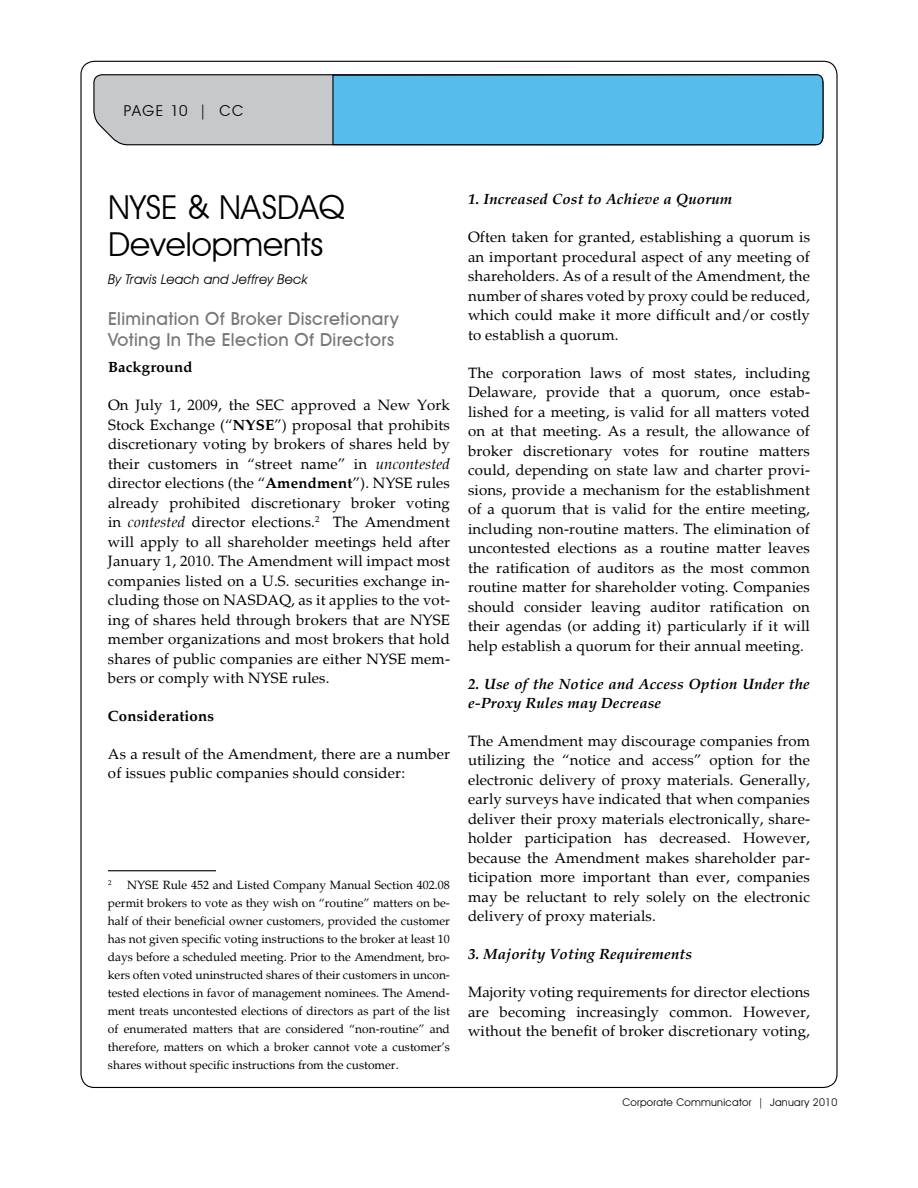
<style>
.page{position:relative;width:918px;height:1188px;background:#fff}
.page>*{position:absolute;margin:0;border:0;box-sizing:border-box;transform-origin:0 0}
.t1{font:33px/37.5px "Avant Garde IT Cby BT";color:#000}
.t2{font:500 18px/21px "Avant Garde IT Cby BT";letter-spacing:.02em;color:#77787b}
.t3{font:15px/19.5px "Palatino";letter-spacing:.01em;color:#000;text-align:justify}
.t4{font:italic 700 15px/19.5px "Palatino";letter-spacing:.01em;color:#000}
.t5{font:700 15px "Palatino";letter-spacing:.01em;color:#000}
.t6{font:15px "Avant Garde IT Cby BT";letter-spacing:.1em;color:#000}
.t7{font:italic 13.5px "Avant Garde IT Cby BT";letter-spacing:.015em;color:#000}
.t8{font:12px/18px "Palatino";color:#000;text-align:justify}
.t9{font:10.5px "Avant Garde IT Cby BT";letter-spacing:.025em;color:#000}
.t10{font:7.05px "Palatino";color:#000}
.s1{font-weight:700}
.s2{font-style:italic}
</style>
<div class="page">
<svg style="left:93px;top:74px;width:239px;height:72px;background:#c0c2c4"></svg>
<div style="left:332px;top:74px;width:492px;height:72px;background:#55bceb"></div>
<hr style="left:108px;top:870px;width:108px;height:1px;background:#000">
<p class="t6" style="left:124px;top:101px;width:121px">PAGE 10 | CC</p>
<h1 class="t1" style="left:108px;top:188px;width:238px">NYSE &amp; NASDAQ<br>Developments</h1>
<p class="t7" style="left:108px;top:271px;width:201px">By Travis Leach and Jeffrey Beck</p>
<p class="t2" style="left:108px;top:308px;width:293px">Elimination Of Broker Discretionary<br>Voting In The Election Of Directors</p>
<p class="t5" style="left:108px;top:358px;width:86px">Background</p>
<p class="t3" style="left:108px;top:396px;width:344px">On July 1, 2009, the SEC approved a New York Stock Exchange (“<span class="s1">NYSE</span>”) proposal that prohibits discretionary voting by brokers of shares held by their customers in “street name” in <span class="s2">uncontested </span>director elections (the “<span class="s1">Amendment</span>”). NYSE rules already prohibited discretionary broker voting in <span class="s2">contested</span> director elections.<sup>2</sup> The Amendment will apply to all shareholder meetings held after January 1, 2010. The Amendment will impact most companies listed on a U.S. securities exchange in&shy;cluding those on NASDAQ, as it applies to the vot&shy;ing of shares held through brokers that are NYSE member organizations and most brokers that hold shares of public companies are either NYSE mem&shy;bers or comply with NYSE rules.</p>
<p class="t5" style="left:108px;top:707px;width:108px">Considerations</p>
<p class="t3" style="left:108px;top:744px;width:343px">As a result of the Amendment, there are a number of issues public companies should consider:</p>
<p class="t10" style="left:108px;top:878px;width:5px">2</p>
<p class="t8" style="left:108px;top:876px;width:344px;text-indent:19px">NYSE Rule 452 and Listed Company Manual Section 402.08 permit brokers to vote as they wish on “routine” matters on be&shy;half of their beneficial owner customers, provided the customer has not given specific voting instructions to the broker at least 10 days before a scheduled meeting. Prior to the Amendment, bro&shy;kers often voted uninstructed shares of their customers in uncon&shy;tested elections in favor of management nominees. The Amend&shy;ment treats uncontested elections of directors as part of the list of enumerated matters that are considered “non-routine” and therefore, matters on which a broker cannot vote a customer’s shares without specific instructions from the customer.</p>
<p class="t4" style="left:468px;top:190px;width:266px">1. Increased Cost to Achieve a Quorum</p>
<p class="t3" style="left:468px;top:228px;width:344px">Often taken for granted, establishing a quorum is an important procedural aspect of any meeting of shareholders. As of a result of the Amendment, the number of shares voted by proxy could be reduced, which could make it more difficult and/or costly to establish a quorum.</p>
<p class="t3" style="left:468px;top:363px;width:344px">The corporation laws of most states, including Delaware, provide that a quorum, once estab&shy;lished for a meeting, is valid for all matters voted on at that meeting. As a result, the allowance of broker discretionary votes for routine matters could, depending on state law and charter provi&shy;sions, provide a mechanism for the establishment of a quorum that is valid for the entire meeting, including non-routine matters. The elimination of uncontested elections as a routine matter leaves the ratification of auditors as the most common routine matter for shareholder voting. Companies should consider leaving auditor ratification on their agendas (or adding it) particularly if it will help establish a quorum for their annual meeting.</p>
<p class="t4" style="left:468px;top:674px;width:343px">2. Use of the Notice and Access Option Under the e-Proxy Rules may Decrease</p>
<p class="t3" style="left:468px;top:731px;width:344px">The Amendment may discourage companies from utilizing the “notice and access” option for the electronic delivery of proxy materials. Generally, early surveys have indicated that when companies deliver their proxy materials electronically, share&shy;holder participation has decreased. However, because the Amendment makes shareholder par&shy;ticipation more important than ever, companies may be reluctant to rely solely on the electronic delivery of proxy materials.</p>
<p class="t4" style="left:468px;top:945px;width:226px">3. Majority Voting Requirements</p>
<p class="t3" style="left:468px;top:983px;width:344px">Majority voting requirements for director elections are becoming increasingly common. However, without the benefit of broker discretionary voting,</p>
<p class="t9" style="left:622px;top:1096px;width:217px">Corporate Communicator | January 2010</p>
</div>
